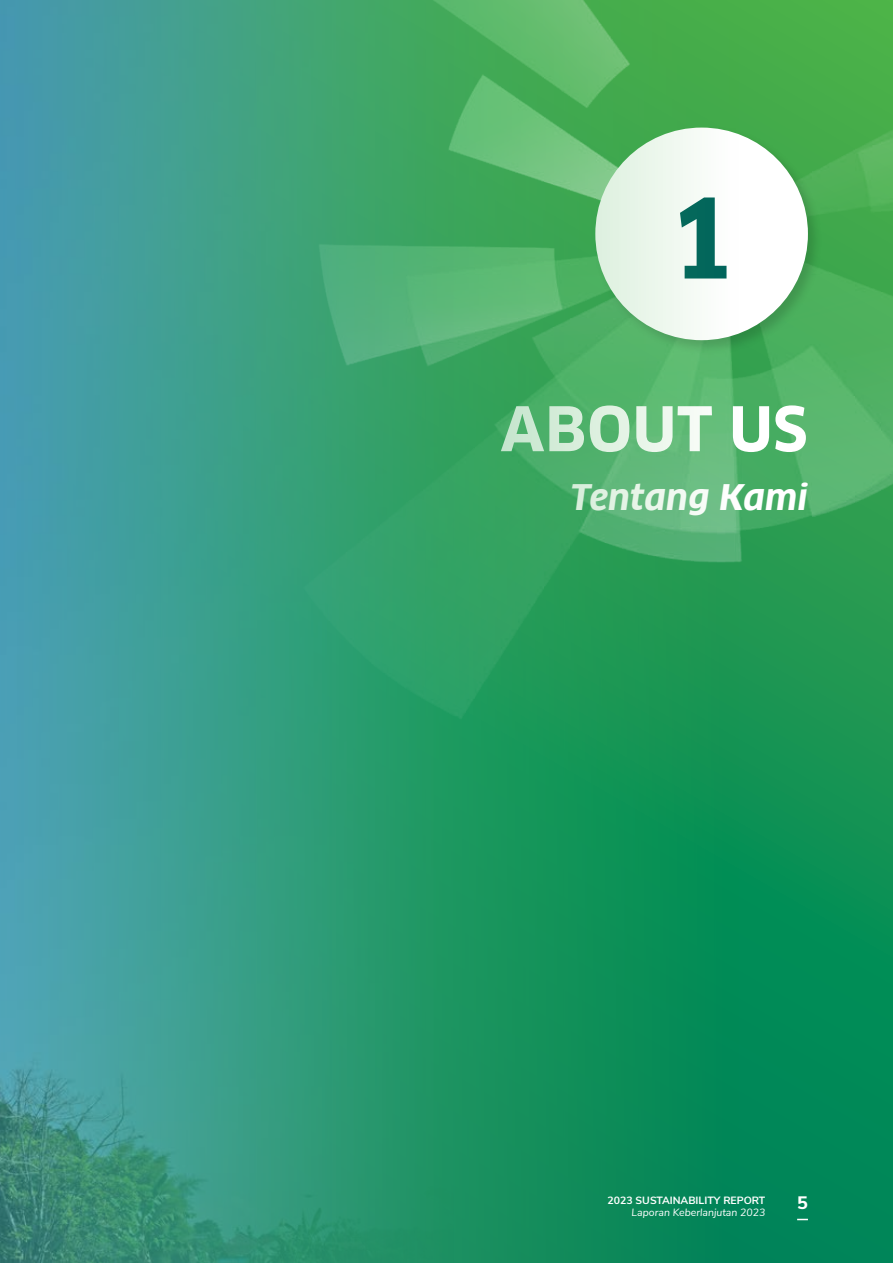
<style>
.page{position:relative;width:893px;height:1263px;background:#fff}
.page>*{position:absolute;margin:0;border:0;box-sizing:border-box;transform-origin:0 0}
.t1{font:700 108px "Clan Pro";color:#00645c}
.t2{font:700 60px "Clan Pro";letter-spacing:.01em;color:#fff}
.t3{font:italic 700 34.5px "Clan Pro";letter-spacing:.01em;color:#fff}
.t4{font:800 18px "Nunito Sans";color:#fff}
.t5{font:700 10.5px "Nunito Sans";color:#fff}
.t6{font:italic 10.5px "Nunito Sans";color:#fff}
</style>
<div class="page">
<svg style="left:738px;top:766px;width:155px;height:497px;background:#048b56"></svg>
<img style="left:738px;top:0;width:155px;height:766px">
<div style="left:592px;top:125px;width:231px;height:230px;background:#000;opacity:.15"></div>
<div style="left:595px;top:128px;width:213px;height:212px;background:#fff;border-radius:50%"></div>
<svg style="left:457px;top:0;width:281px;height:1263px;background:#39a468"></svg>
<img style="left:0;top:0;width:457px;height:1263px">
<h1 class="t1" style="left:667px;top:176px;width:71px">1</h1>
<h2 class="t2" style="left:500px;top:394px;width:309px">ABOUT US</h2>
<h3 class="t3" style="left:570px;top:477px;width:239px">Tentang Kami</h3>
<p class="t5" style="left:607px;top:1192px;width:159px">2023 SUSTAINABILITY REPORT</p>
<h3 class="t4" style="left:797px;top:1189px;width:12px">5</h3>
<p class="t6" style="left:632px;top:1204px;width:135px">Laporan Keberlanjutan 2023</p>
</div>
